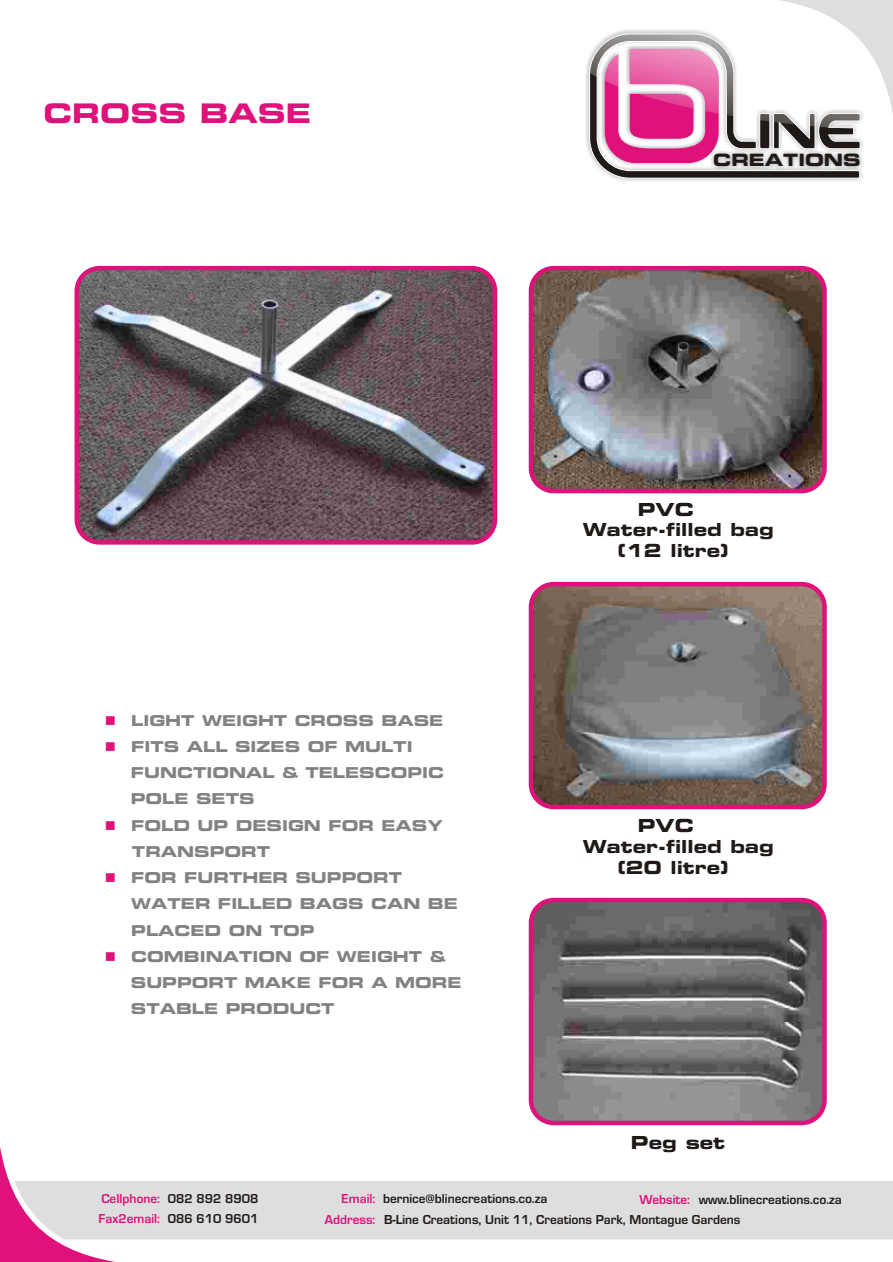
<style>
.page{position:relative;width:893px;height:1262px;background:#fff}
.page>*{position:absolute;margin:0;border:0;box-sizing:border-box;transform-origin:0 0}
.t1{font:27px "Eurostile Bold Extended Two";color:#de127a}
.t2{font:18px "Eurostile Bold Extended Two";color:#1f1a17}
.t3{font:16.95px "Eurostile Bold Extended Two";color:#1f1a17}
.t4{font:15px/26.2px "Eurostile Bold Extended Two";color:#828282}
.t5{font:15px "Wingdings";color:#de127a}
.t6{font:13.5px/20px "Eurose";color:#1f1a17}
.t7{font:13.5px/20px "Eurose";color:#de127a}
.s1{color:#de127a}
</style>
<div class="page">
<img style="left:77px;top:268px;width:418px;height:274px;border-radius:23px">
<div style="left:74px;top:266px;width:423px;height:278px;border:4px solid #de127a;border-radius:23px"></div>
<svg style="left:589px;top:0;width:304px;height:181px"></svg>
<img style="left:531px;top:268px;width:293px;height:223px;border-radius:23px">
<div style="left:528px;top:266px;width:298px;height:227px;border:4px solid #de127a;border-radius:23px"></div>
<img style="left:531px;top:584px;width:293px;height:223px;border-radius:23px">
<div style="left:528px;top:582px;width:298px;height:227px;border:4px solid #de127a;border-radius:23px"></div>
<img style="left:531px;top:900px;width:293px;height:223px;border-radius:23px">
<div style="left:528px;top:897px;width:298px;height:228px;border:4px solid #de127a;border-radius:23px"></div>
<svg style="left:0;top:1147px;width:188px;height:115px"></svg>
<div style="left:14px;top:1181px;width:879px;height:58px;background:#dedede"></div>
<h1 class="t1" style="left:44px;top:94px;width:269px">CROSS BASE</h1>
<p class="t3" style="left:713px;top:148px;width:149px">CREATIONS</p>
<p class="t5" style="left:105px;top:819px;width:69px">■</p>
<p class="t5" style="left:105px;top:871px;width:69px">■</p>
<p class="t5" style="left:105px;top:950px;width:69px">■</p>
<p class="t4" style="left:131px;top:707px;width:313px">LIGHT WEIGHT CROSS BASE</p>
<p class="t4" style="left:131px;top:733px;width:332px">FITS ALL SIZES OF MULTI<br>FUNCTIONAL &amp; TELESCOPIC<br>POLE SETS<br>FOLD UP DESIGN FOR EASY<br>TRANSPORT<br>FOR FURTHER SUPPORT<br>WATER FILLED BAGS CAN BE<br>PLACED ON TOP<br>COMBINATION OF WEIGHT &amp;<br>SUPPORT MAKE FOR A MORE<br>STABLE PRODUCT</p>
<p class="t2" style="left:637px;top:496px;width:57px">PVC</p>
<p class="t2" style="left:583px;top:517px;width:192px">Water-filled bag</p>
<p class="t2" style="left:617px;top:537px;width:114px">(12 litre)</p>
<p class="t2" style="left:637px;top:813px;width:57px">PVC</p>
<p class="t2" style="left:583px;top:833px;width:192px">Water-filled bag</p>
<p class="t2" style="left:617px;top:854px;width:114px">(20 litre)</p>
<p class="t2" style="left:631px;top:1129px;width:96px">Peg set</p>
<p class="t7" style="left:99px;top:1189px;width:63px">Cellphone:<br>Fax2email:</p>
<p class="t6" style="left:168px;top:1188px;width:92px">082 892 8908<br>086 610 9601</p>
<p class="t6" style="left:325px;top:1188px;width:224px;line-height:20.4px;text-indent:17px"><span class="s1">Email:</span> bernice@blinecreations.co.za<br><span class="s1">Address:</span></p>
<p class="t6" style="left:384px;top:1189px;width:459px;text-indent:255px"><span class="s1">Website:</span> www.blinecreations.co.za<br>B-Line Creations, Unit 11, Creations Park, Montague Gardens</p>
</div>
